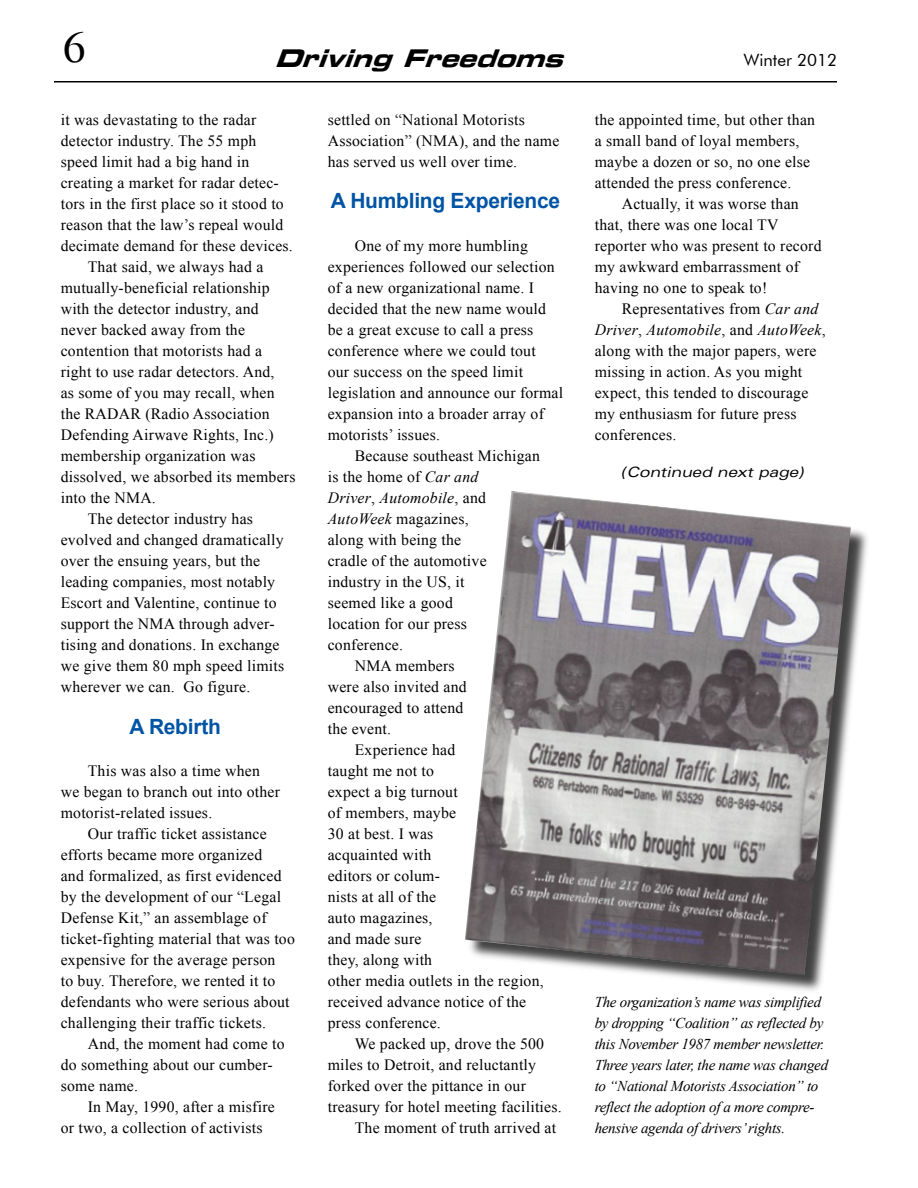
<style>
.page{position:relative;width:918px;height:1188px;background:#fff}
.page>*{position:absolute;margin:0;border:0;box-sizing:border-box;transform-origin:0 0}
.t1{font:italic 24px "Eurostile Bold Extended Two";color:#000}
.t2{font:700 21px "Arial";letter-spacing:-.015em;color:#0054a4}
.t3{font:16.95px "Futura BT";color:#000}
.t4{font:15.75px/21px "Times New Roman";letter-spacing:.015em;color:#000}
.t5{font:italic 15.75px "Times New Roman";letter-spacing:.015em;color:#000}
.t6{font:italic 15px/21px "Times New Roman";letter-spacing:-.02em;color:#000}
.t7{font:italic expanded 14.25px "Univers";color:#000}
.s1{font-style:italic}
.s2{font-style:normal}
</style>
<div class="page">
<div style="left:466px;top:492px;width:404px;height:503px;background:#000;opacity:.75"></div>
<img style="left:465px;top:491px;width:386px;height:484px">
<hr style="left:54px;top:81px;width:783px;height:1px;background:#000">
<h1 class="t1" style="left:274px;top:41px;width:302px">DrivingFreedoms</h1>
<p class="t3" style="left:744px;top:50px;width:95px">Winter 2012</p>
<p class="t4" style="left:61px;top:108px;width:197px">it was devastating to the radar</p>
<p class="t4" style="left:61px;top:129px;width:197px">detector industry. The 55 mph</p>
<p class="t4" style="left:61px;top:150px;width:190px">speed limit had a big hand in</p>
<p class="t4" style="left:61px;top:171px;width:220px">creating a market for radar detec-</p>
<p class="t4" style="left:61px;top:192px;width:225px">tors in the first place so it stood to</p>
<p class="t4" style="left:61px;top:213px;width:224px">reason that the law’s repeal would</p>
<p class="t4" style="left:61px;top:234px;width:234px">decimate demand for these devices.</p>
<p class="t4" style="left:88px;top:255px;width:177px">That said, we always had a</p>
<p class="t4" style="left:61px;top:276px;width:210px">mutually-beneficial relationship</p>
<p class="t4" style="left:61px;top:297px;width:200px">with the detector industry, and</p>
<p class="t4" style="left:61px;top:318px;width:186px">never backed away from the</p>
<p class="t4" style="left:61px;top:339px;width:203px">contention that motorists had a</p>
<p class="t4" style="left:61px;top:360px;width:215px">right to use radar detectors. And,</p>
<p class="t4" style="left:61px;top:381px;width:215px">as some of you may recall, when</p>
<p class="t4" style="left:61px;top:402px;width:210px">the RADAR (Radio Association</p>
<p class="t4" style="left:61px;top:423px;width:215px">Defending Airwave Rights, Inc.)</p>
<p class="t4" style="left:61px;top:444px;width:196px">membership organization was</p>
<p class="t4" style="left:61px;top:465px;width:236px">dissolved, we absorbed its members</p>
<p class="t4" style="left:61px;top:486px;width:97px">into the NMA.</p>
<p class="t4" style="left:88px;top:507px;width:167px">The detector industry has</p>
<p class="t4" style="left:61px;top:528px;width:224px">evolved and changed dramatically</p>
<p class="t4" style="left:61px;top:549px;width:201px">over the ensuing years, but the</p>
<p class="t4" style="left:61px;top:570px;width:216px">leading companies, most notably</p>
<p class="t4" style="left:61px;top:591px;width:217px">Escort and Valentine, continue to</p>
<p class="t4" style="left:61px;top:612px;width:215px">support the NMA through adver-</p>
<p class="t4" style="left:61px;top:633px;width:220px">tising and donations. In exchange</p>
<p class="t4" style="left:61px;top:654px;width:225px">we give them 80 mph speed limits</p>
<p class="t4" style="left:61px;top:675px;width:191px">wherever we can. Go figure.</p>
<h2 class="t2" style="left:129px;top:712px;width:93px">A Rebirth</h2>
<p class="t4" style="left:61px;top:759px;width:221px;text-indent:27px">This was also a time when we began to branch out into other motorist-related issues.</p>
<p class="t4" style="left:61px;top:822px;width:236px;text-indent:27px">Our traffic ticket assistance efforts became more organized<br>and formalized, as first evidenced by the development of our “Legal Defense Kit,” an assemblage of ticket-fighting material that was too expensive for the average person<br>to buy. Therefore, we rented it to defendants who were serious about challenging their traffic tickets.</p>
<p class="t4" style="left:61px;top:1032px;width:225px;text-indent:27px">And, the moment had come to do something about our cumber&shy;some name.</p>
<p class="t4" style="left:61px;top:1095px;width:216px;text-indent:27px">In May, 1990, after a misfire or two, a collection of activists</p>
<p class="t4" style="left:328px;top:108px;width:233px">settled on “National Motorists<br>Association” (NMA), and the name has served us well over time.</p>
<h2 class="t2" style="left:331px;top:187px;width:231px">A Humbling Experience</h2>
<p class="t4" style="left:328px;top:234px;width:237px;text-indent:27px">One of my more humbling experiences followed our selection of a new organizational name. I decided that the new name would be a great excuse to call a press conference where we could tout<br>our success on the speed limit legislation and announce our formal expansion into a broader array of motorists’ issues.</p>
<p class="t4" style="left:355px;top:444px;width:187px">Because southeast Michigan</p>
<p class="t4" style="left:328px;top:465px;width:152px">is the home of <span class="s1">Car and</span></p>
<p class="t5" style="left:328px;top:486px;width:160px">Driver<span class="s2">,</span> Automobile<span class="s2">, and</span></p>
<p class="t4" style="left:328px;top:507px;width:143px"><span class="s1">AutoWeek</span> magazines,</p>
<p class="t4" style="left:328px;top:528px;width:135px">along with being the</p>
<p class="t4" style="left:328px;top:549px;width:160px">cradle of the automotive</p>
<p class="t4" style="left:328px;top:570px;width:138px">industry in the US, it</p>
<p class="t4" style="left:328px;top:591px;width:127px">seemed like a good</p>
<p class="t4" style="left:328px;top:612px;width:141px">location for our press</p>
<p class="t4" style="left:328px;top:633px;width:77px">conference.</p>
<p class="t4" style="left:355px;top:654px;width:101px">NMA members</p>
<p class="t4" style="left:328px;top:675px;width:141px">were also invited and</p>
<p class="t4" style="left:328px;top:696px;width:137px">encouraged to attend</p>
<p class="t4" style="left:328px;top:717px;width:65px">the event.</p>
<p class="t4" style="left:355px;top:738px;width:102px">Experience had</p>
<p class="t4" style="left:328px;top:759px;width:108px">taught me not to</p>
<p class="t4" style="left:328px;top:780px;width:132px">expect a big turnout</p>
<p class="t4" style="left:328px;top:801px;width:130px">of members, maybe</p>
<p class="t4" style="left:328px;top:822px;width:107px">30 at best. I was</p>
<p class="t4" style="left:328px;top:843px;width:105px">acquainted with</p>
<p class="t4" style="left:328px;top:864px;width:114px">editors or colum-</p>
<p class="t4" style="left:328px;top:885px;width:110px">nists at all of the</p>
<p class="t4" style="left:328px;top:906px;width:106px">auto magazines,</p>
<p class="t4" style="left:328px;top:927px;width:95px">and made sure</p>
<p class="t4" style="left:328px;top:948px;width:106px">they, along with</p>
<p class="t4" style="left:328px;top:969px;width:218px">other media outlets in the region,</p>
<p class="t4" style="left:328px;top:990px;width:200px">received advance notice of the</p>
<p class="t4" style="left:328px;top:1011px;width:115px">press conference.</p>
<p class="t4" style="left:355px;top:1032px;width:191px">We packed up, drove the 500</p>
<p class="t4" style="left:328px;top:1053px;width:210px">miles to Detroit, and reluctantly</p>
<p class="t4" style="left:328px;top:1074px;width:200px">forked over the pittance in our</p>
<p class="t4" style="left:328px;top:1095px;width:236px">treasury for hotel meeting facilities.</p>
<p class="t4" style="left:355px;top:1116px;width:203px">The moment of truth arrived at</p>
<p class="t4" style="left:595px;top:108px;width:222px">the appointed time, but other than a small band of loyal members, maybe a dozen or so, no one else attended the press conference.</p>
<p class="t4" style="left:595px;top:192px;width:228px;text-indent:27px">Actually, it was worse than that, there was one local TV reporter who was present to record my awkward embarrassment of having no one to speak to!</p>
<p class="t4" style="left:595px;top:297px;width:232px;text-indent:27px">Representatives from <span class="s1">Car and<br>Driver</span>, <span class="s1">Automobile</span>, and <span class="s1">AutoWeek</span>, along with the major papers, were missing in action. As you might expect, this tended to discourage my enthusiasm for future press conferences.</p>
<p class="t7" style="left:621px;top:464px;width:184px">(Continued next page)</p>
<p class="t6" style="left:595px;top:991px;width:235px">The organization’s name was simplified by dropping “Coalition” as reflected by this November 1987 member newsletter.<br>Three years later, the name was changed to “National Motorists Association” to reflect the adoption of a more compre&shy;hensive agenda of drivers’ rights.</p>
</div>
